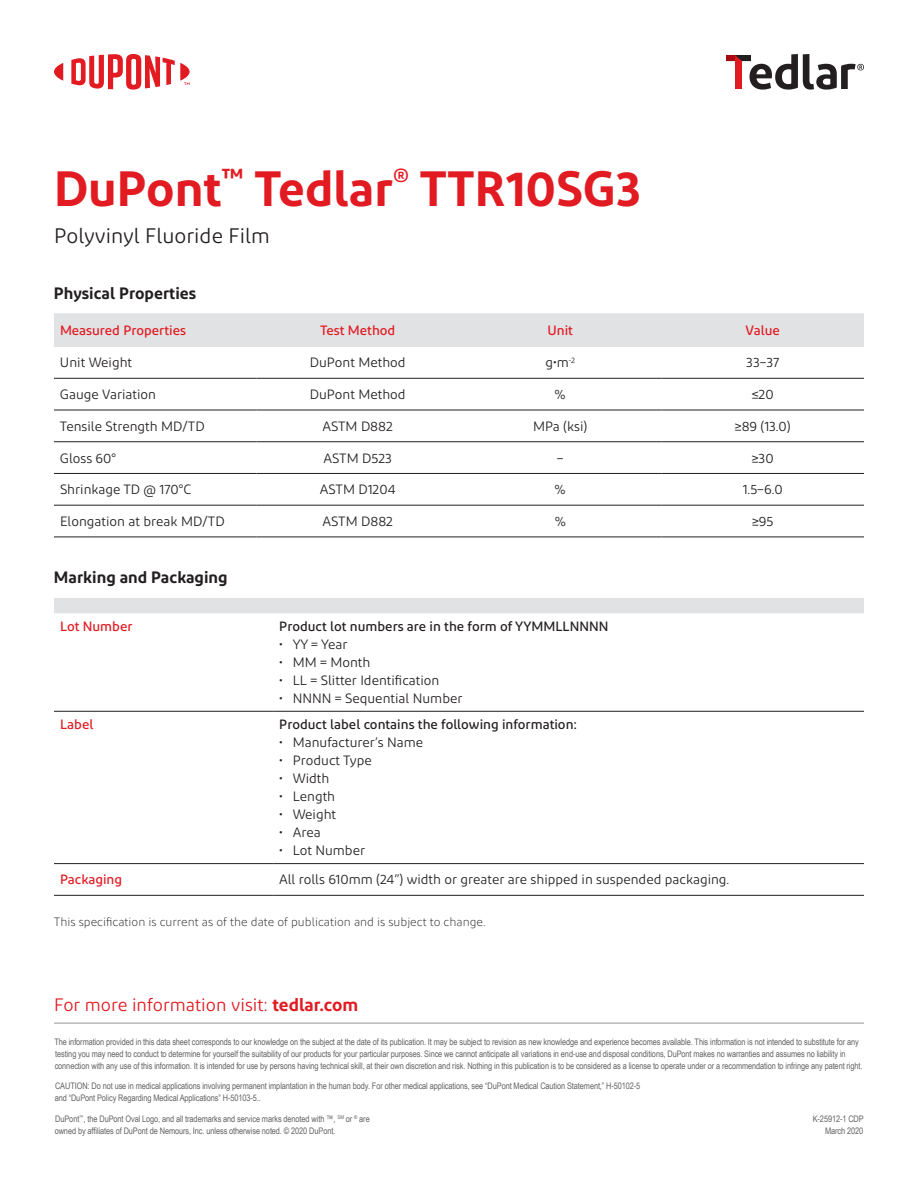
<style>
.page{position:relative;width:918px;height:1188px;background:#fff}
.page>*{position:absolute;margin:0;border:0;box-sizing:border-box;transform-origin:0 0}
.t1{font:600 49.5px "Diodrum";color:#e21a21}
.t2{font:21px "Diodrum";color:#231f20}
.t3{font:18px "Diodrum";color:#e21a21}
.t4{font:600 16.5px "Diodrum";color:#231f20}
.t5{font:13.5px "Diodrum";color:#231f20}
.t6{font:500 13.5px "Diodrum";color:#231f20}
.t7{font:500 13.5px "Diodrum";color:#e21a21}
.t8{font:300 12px "Diodrum";color:#231f20}
.t9{font:9px/12px "Arial Narrow";letter-spacing:-.01em;color:#636366}
.s1{font-weight:600}
</style>
<div class="page">
<svg style="left:54px;top:63px;width:9px;height:18px"></svg>
<svg style="left:71px;top:54px;width:119px;height:36px"></svg>
<svg style="left:726px;top:54px;width:138px;height:36px"></svg>
<hr style="left:54px;top:1023px;width:810px;height:1px;background:#939598">
<div style="left:54px;top:313px;width:810px;height:34px;background:#e1e2e4"></div>
<hr style="left:54px;top:378px;width:202px;height:1px;background:#231f20">
<hr style="left:256px;top:378px;width:203px;height:1px;background:#231f20">
<hr style="left:459px;top:378px;width:203px;height:1px;background:#231f20">
<hr style="left:662px;top:378px;width:202px;height:1px;background:#231f20">
<hr style="left:54px;top:410px;width:202px;height:1px;background:#231f20">
<hr style="left:256px;top:410px;width:203px;height:1px;background:#231f20">
<hr style="left:459px;top:410px;width:203px;height:1px;background:#231f20">
<hr style="left:662px;top:410px;width:202px;height:1px;background:#231f20">
<hr style="left:54px;top:441px;width:202px;height:1px;background:#231f20">
<hr style="left:256px;top:441px;width:203px;height:1px;background:#231f20">
<hr style="left:459px;top:441px;width:203px;height:1px;background:#231f20">
<hr style="left:662px;top:441px;width:202px;height:1px;background:#231f20">
<hr style="left:54px;top:473px;width:202px;height:1px;background:#231f20">
<hr style="left:256px;top:473px;width:203px;height:1px;background:#231f20">
<hr style="left:459px;top:473px;width:203px;height:1px;background:#231f20">
<hr style="left:662px;top:473px;width:202px;height:1px;background:#231f20">
<hr style="left:54px;top:505px;width:202px;height:1px;background:#231f20">
<hr style="left:256px;top:505px;width:203px;height:1px;background:#231f20">
<hr style="left:459px;top:505px;width:203px;height:1px;background:#231f20">
<hr style="left:662px;top:505px;width:202px;height:1px;background:#231f20">
<hr style="left:54px;top:537px;width:202px;height:1px;background:#231f20">
<hr style="left:256px;top:537px;width:203px;height:1px;background:#231f20">
<hr style="left:459px;top:537px;width:203px;height:1px;background:#231f20">
<hr style="left:662px;top:537px;width:202px;height:1px;background:#231f20">
<div style="left:54px;top:598px;width:810px;height:15px;background:#e1e2e4"></div>
<hr style="left:54px;top:711px;width:219px;height:1px;background:#231f20">
<hr style="left:273px;top:711px;width:591px;height:1px;background:#231f20">
<hr style="left:54px;top:863px;width:219px;height:1px;background:#231f20">
<hr style="left:273px;top:863px;width:591px;height:1px;background:#231f20">
<hr style="left:54px;top:895px;width:219px;height:1px;background:#231f20">
<hr style="left:273px;top:895px;width:591px;height:1px;background:#231f20">
<h1 class="t1" style="left:54px;top:157px;width:589px">DuPont<sup>™</sup> Tedlar<sup>®</sup> TTR10SG3</h1>
<h2 class="t2" style="left:54px;top:223px;width:217px">Polyvinyl Fluoride Film</h2>
<h3 class="t4" style="left:54px;top:282px;width:144px">Physical Properties</h3>
<h3 class="t7" style="left:60px;top:322px;width:127px">Measured Properties</h3>
<h3 class="t7" style="left:320px;top:322px;width:77px">Test Method</h3>
<h3 class="t7" style="left:547px;top:322px;width:27px">Unit</h3>
<h3 class="t7" style="left:746px;top:322px;width:36px">Value</h3>
<h3 class="t5" style="left:60px;top:355px;width:74px">Unit Weight</h3>
<h3 class="t5" style="left:310px;top:355px;width:97px">DuPont Method</h3>
<h3 class="t5" style="left:546px;top:355px;width:31px">g•m<sup>-2</sup></h3>
<h3 class="t5" style="left:746px;top:355px;width:35px">33–37</h3>
<h3 class="t5" style="left:60px;top:386px;width:98px">Gauge Variation</h3>
<h3 class="t5" style="left:310px;top:386px;width:97px">DuPont Method</h3>
<h3 class="t5" style="left:555px;top:386px;width:13px">%</h3>
<h3 class="t5" style="left:752px;top:386px;width:23px">≤20</h3>
<h3 class="t5" style="left:60px;top:418px;width:146px">Tensile Strength MD/TD</h3>
<h3 class="t5" style="left:322px;top:418px;width:72px">ASTM D882</h3>
<h3 class="t5" style="left:533px;top:418px;width:56px">MPa (ksi)</h3>
<h3 class="t5" style="left:735px;top:418px;width:57px">≥89 (13.0)</h3>
<h3 class="t5" style="left:60px;top:450px;width:58px">Gloss 60°</h3>
<h3 class="t5" style="left:324px;top:450px;width:70px">ASTM D523</h3>
<h3 class="t5" style="left:557px;top:450px;width:8px">–</h3>
<h3 class="t5" style="left:752px;top:450px;width:23px">≥30</h3>
<h3 class="t5" style="left:60px;top:481px;width:133px">Shrinkage TD @ 170°C</h3>
<h3 class="t5" style="left:320px;top:481px;width:77px">ASTM D1204</h3>
<h3 class="t5" style="left:555px;top:481px;width:13px">%</h3>
<h3 class="t5" style="left:743px;top:481px;width:42px">1.5–6.0</h3>
<h3 class="t5" style="left:60px;top:513px;width:166px">Elongation at break MD/TD</h3>
<h3 class="t5" style="left:323px;top:513px;width:72px">ASTM D882</h3>
<h3 class="t5" style="left:555px;top:513px;width:13px">%</h3>
<h3 class="t5" style="left:752px;top:513px;width:23px">≥95</h3>
<h3 class="t4" style="left:54px;top:567px;width:175px">Marking and Packaging</h3>
<h3 class="t7" style="left:60px;top:618px;width:74px">Lot Number</h3>
<h3 class="t6" style="left:279px;top:618px;width:331px">Product lot numbers are in the form of YYMMLLNNNN</h3>
<h3 class="t5" style="left:279px;top:636px;width:70px">• YY = Year</h3>
<h3 class="t5" style="left:279px;top:654px;width:93px">• MM = Month</h3>
<h3 class="t5" style="left:279px;top:672px;width:162px">• LL = Slitter Identification</h3>
<h3 class="t5" style="left:279px;top:690px;width:185px">• NNNN = Sequential Number</h3>
<h3 class="t7" style="left:60px;top:716px;width:35px">Label</h3>
<h3 class="t6" style="left:279px;top:716px;width:299px">Product label contains the following information:</h3>
<h3 class="t5" style="left:279px;top:735px;width:145px">• Manufacturer’s Name</h3>
<h3 class="t5" style="left:279px;top:753px;width:94px">• Product Type</h3>
<h3 class="t5" style="left:279px;top:771px;width:52px">• Width</h3>
<h3 class="t5" style="left:279px;top:789px;width:57px">• Length</h3>
<h3 class="t5" style="left:279px;top:807px;width:59px">• Weight</h3>
<h3 class="t5" style="left:279px;top:825px;width:43px">• Area</h3>
<h3 class="t5" style="left:279px;top:843px;width:87px">• Lot Number</h3>
<h3 class="t7" style="left:60px;top:871px;width:64px">Packaging</h3>
<h3 class="t5" style="left:279px;top:872px;width:452px">All rolls 610mm (24”) width or greater are shipped in suspended packaging.</h3>
<h3 class="t8" style="left:54px;top:915px;width:433px">This specification is current as of the date of publication and is subject to change.</h3>
<h3 class="t3" style="left:54px;top:994px;width:306px">For more information visit: <span class="s1">tedlar.com</span></h3>
<p class="t9" style="left:54px;top:1035px;width:810px">The information provided in this data sheet corresponds to our knowledge on the subject at the date of its publication. It may be subject to revision as new knowledge and experience becomes available. This information is not intended to substitute for any testing you may need to conduct to determine for yourself the suitability of our products for your particular purposes. Since we cannot anticipate all variations in end-use and disposal conditions, DuPont makes no warranties and assumes no liability in connection with any use of this information. It is intended for use by persons having technical skill, at their own discretion and risk. Nothing in this publication is to be considered as a license to operate under or a recommendation to infringe any patent right.</p>
<p class="t9" style="left:55px;top:1080px;width:587px">CAUTION: Do not use in medical applications involving permanent implantation in the human body. For other medical applications, see “DuPont Medical Caution Statement,” H-50102-5 and “DuPont Policy Regarding Medical Applications” H-50103-5..</p>
<p class="t9" style="left:55px;top:1112px;width:317px">DuPont<sup>™</sup>, the DuPont Oval Logo, and all trademarks and service marks denoted with ™, <sup>SM</sup> or <sup>®</sup> are owned by affiliates of DuPont de Nemours, Inc. unless otherwise noted. © 2020 DuPont.</p>
<p class="t9" style="left:813px;top:1112px;width:53px;text-align:right">K-25912-1 CDP<br>March 2020</p>
</div>
